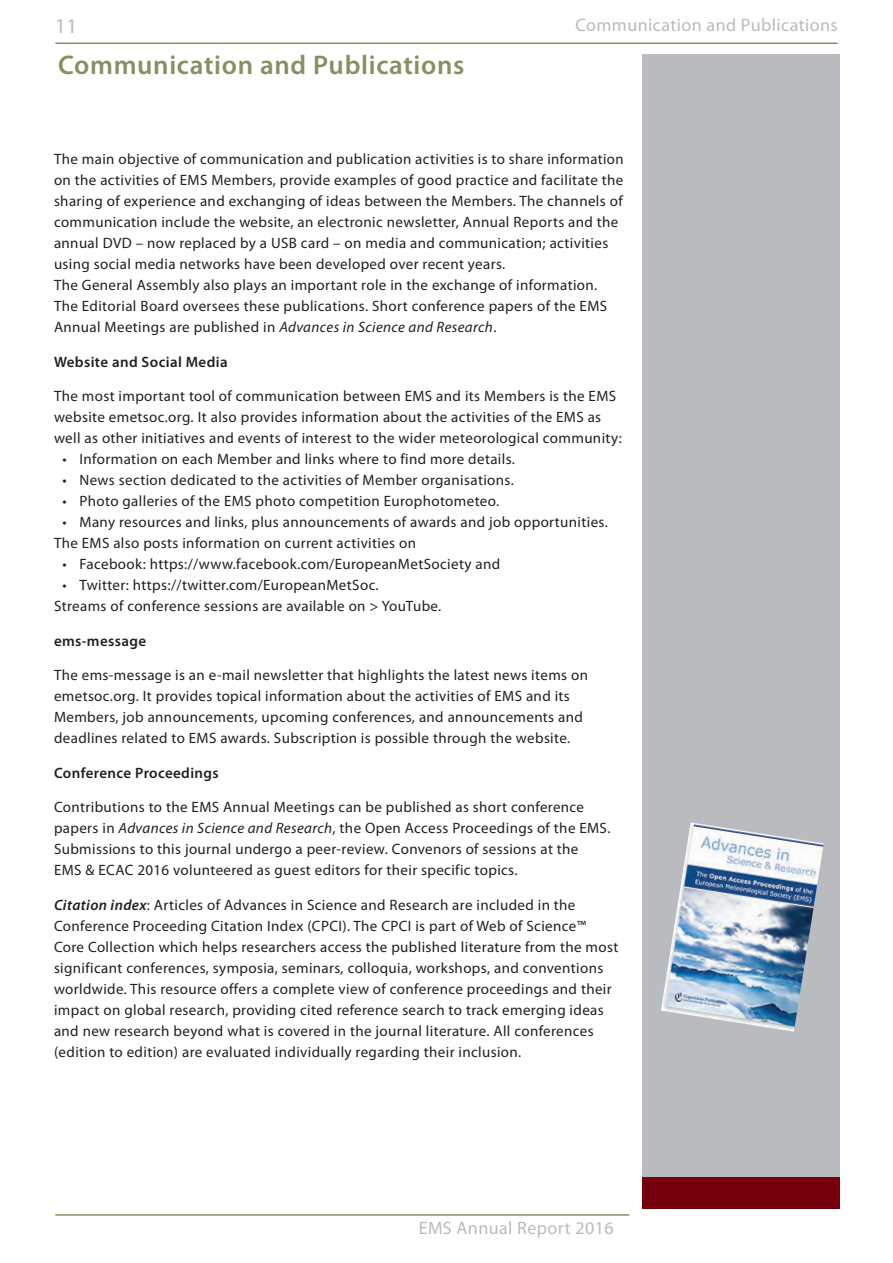
<style>
.page{position:relative;width:893px;height:1263px;background:#fff}
.page>*{position:absolute;margin:0;border:0;box-sizing:border-box;transform-origin:0 0}
.t1{font:600 27px "Myriad Pro";letter-spacing:.025em;color:#888f61}
.t2{font:21px "Myriad Pro";color:#babbbe}
.t3{font:18px "Myriad Pro";letter-spacing:.025em;color:#babbbe}
.t4{font:15px/21px "Myriad Pro";letter-spacing:.025em;color:#231f20}
.t5{font:600 15px "Myriad Pro";letter-spacing:.025em;color:#231f20}
.s1{font-style:italic}
.s2{font-weight:600;font-style:italic}
</style>
<div class="page">
<hr style="left:55px;top:1214px;width:574px;height:2px;background:#888f61">
<hr style="left:55px;top:43px;width:783px;height:1px;background:#888f61">
<div style="left:642px;top:54px;width:197px;height:1155px;background:#babbbe"></div>
<div style="left:642px;top:1177px;width:197px;height:32px;background:#75000b"></div>
<img style="left:661px;top:822px;width:163px;height:210px">
<h2 class="t2" style="left:55px;top:13px;width:24px">11</h2>
<h1 class="t1" style="left:58px;top:48px;width:408px">Communication and Publications</h1>
<p class="t3" style="left:575px;top:13px;width:264px">Communication and Publications</p>
<p class="t4" style="left:54px;top:149px;width:571px">The main objective of communication and publication activities is to share information on the activities of EMS Members, provide examples of good practice and facilitate the sharing of experience and exchanging of ideas between the Members. The channels of communication include the website, an electronic newsletter, Annual Reports and the annual DVD – now replaced by a USB card – on media and communication; activities using social media networks have been developed over recent years.<br>The General Assembly also plays an important role in the exchange of information.<br>The Editorial Board oversees these publications. Short conference papers of the EMS Annual Meetings are published in <span class="s1">Advances in Science and Research</span>.</p>
<p class="t5" style="left:54px;top:352px;width:175px">Website and Social Media</p>
<p class="t4" style="left:54px;top:386px;width:569px">The most important tool of communication between EMS and its Members is the EMS website emetsoc.org. It also provides information about the activities of the EMS as well as other initiatives and events of interest to the wider meteorological community:</p>
<p class="t4" style="left:63px;top:449px;width:454px">• Information on each Member and links where to find more details.</p>
<p class="t4" style="left:63px;top:470px;width:453px">• News section dedicated to the activities of Member organisations.</p>
<p class="t4" style="left:63px;top:491px;width:438px">• Photo galleries of the EMS photo competition Europhotometeo.</p>
<p class="t4" style="left:54px;top:512px;width:555px;text-indent:9px">• Many resources and links, plus announcements of awards and job opportunities.<br>The EMS also posts information on current activities on</p>
<p class="t4" style="left:63px;top:554px;width:439px">• Facebook: https://www.facebook.com/EuropeanMetSociety and</p>
<p class="t4" style="left:54px;top:575px;width:389px;text-indent:9px">• Twitter: https://twitter.com/EuropeanMetSoc.<br>Streams of conference sessions are available on &gt; YouTube.</p>
<p class="t5" style="left:54px;top:631px;width:94px">ems-message</p>
<p class="t4" style="left:54px;top:665px;width:535px">The ems-message is an e-mail newsletter that highlights the latest news items on emetsoc.org. It provides topical information about the activities of EMS and its Members, job announcements, upcoming conferences, and announcements and deadlines related to EMS awards. Subscription is possible through the website.</p>
<p class="t5" style="left:54px;top:763px;width:166px">Conference Proceedings</p>
<p class="t4" style="left:54px;top:797px;width:558px">Contributions to the EMS Annual Meetings can be published as short conference papers in <span class="s1">Advances in Science and Research</span>, the Open Access Proceedings of the EMS.<br>Submissions to this journal undergo a peer-review. Convenors of sessions at the<br>EMS &amp; ECAC 2016 volunteered as guest editors for their specific topics.</p>
<p class="t4" style="left:54px;top:894px;width:566px"><span class="s2">Citation index</span>: Articles of Advances in Science and Research are included in the Conference Proceeding Citation Index (CPCI). The CPCI is part of Web of Science™ Core Collection which helps researchers access the published literature from the most significant conferences, symposia, seminars, colloquia, workshops, and conventions worldwide. This resource offers a complete view of conference proceedings and their impact on global research, providing cited reference search to track emerging ideas and new research beyond what is covered in the journal literature. All conferences (edition to edition) are evaluated individually regarding their inclusion.</p>
<p class="t3" style="left:419px;top:1217px;width:196px">EMS Annual Report 2016</p>
</div>
